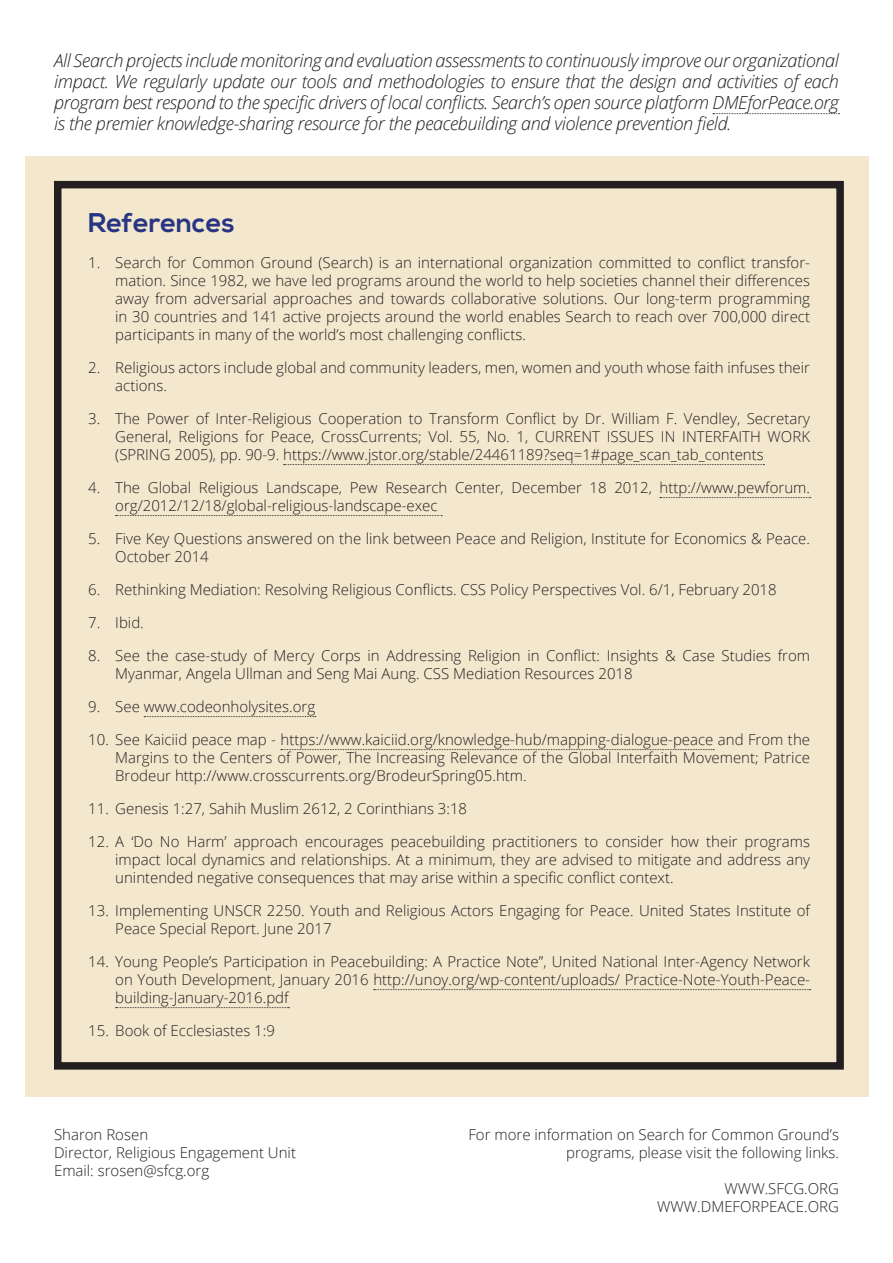
<style>
.page{position:relative;width:893px;height:1263px;background:#fff}
.page>*{position:absolute;margin:0;border:0;box-sizing:border-box;transform-origin:0 0}
.Heading_3a{font:700 27px "Nexa";color:#283583}
.t1{font:italic 300 18px/21px "Open Sans";letter-spacing:-.02em;color:#231f20;text-align:justify}
.References{font:300 15px/18px "Open Sans";color:#231f20}
</style>
<div class="page">
<div style="left:25px;top:156px;width:843px;height:940px;background:#f3e8ce"></div>
<div style="left:54px;top:181px;width:790px;height:888px;border:8px solid #231f20"></div>
<svg style="left:284px;top:464px;width:480px;height:1px"></svg>
<svg style="left:660px;top:497px;width:151px;height:1px"></svg>
<svg style="left:116px;top:515px;width:326px;height:1px"></svg>
<svg style="left:144px;top:716px;width:172px;height:1px"></svg>
<svg style="left:281px;top:749px;width:433px;height:1px"></svg>
<svg style="left:374px;top:989px;width:437px;height:1px"></svg>
<svg style="left:116px;top:1007px;width:173px;height:1px"></svg>
<svg style="left:713px;top:113px;width:127px;height:1px"></svg>
<p class="t1" style="left:54px;top:50px;width:786px">All Search projects include monitoring and evaluation assessments to continuously improve our organizational impact. We regularly update our tools and methodologies to ensure that the design and activities of each program best respond to the specific drivers of local conflicts. Search’s open source platform DMEforPeace.org is the premier knowledge-sharing resource for the peacebuilding and violence prevention field.</p>
<p class="Heading_3a" style="left:88px;top:207px;width:148px">References</p>
<p class="References" style="left:115px;top:253px;width:696px;text-align:justify;text-indent:-27px">1. Search for Common Ground (Search) is an international organization committed to conflict transfor&shy;mation. Since 1982, we have led programs around the world to help societies channel their differences away from adversarial approaches and towards collaborative solutions. Our long-term programming in 30 countries and 141 active projects around the world enables Search to reach over 700,000 direct participants in many of the world’s most challenging conflicts.</p>
<p class="References" style="left:115px;top:358px;width:696px;text-indent:-27px">2. Religious actors include global and community leaders, men, women and youth whose faith infuses their actions.</p>
<p class="References" style="left:115px;top:409px;width:696px;text-align:justify;text-indent:-27px">3. The Power of Inter-Religious Cooperation to Transform Conflict by Dr. William F. Vendley, Secretary General, Religions for Peace, CrossCurrents; Vol. 55, No. 1, CURRENT ISSUES IN INTERFAITH WORK (SPRING 2005), pp. 90-9. https://www.jstor.org/stable/24461189?seq=1#page_scan_tab_contents</p>
<p class="References" style="left:115px;top:478px;width:696px;text-indent:-27px">4. The Global Religious Landscape, Pew Research Center, December 18 2012, http://www.pewforum. org/2012/12/18/global-religious-landscape-exec</p>
<p class="References" style="left:115px;top:529px;width:696px;text-indent:-27px">5. Five Key Questions answered on the link between Peace and Religion, Institute for Economics &amp; Peace.<br>October 2014</p>
<p class="References" style="left:88px;top:580px;width:690px">6. Rethinking Mediation: Resolving Religious Conflicts. CSS Policy Perspectives Vol. 6/1, February 2018</p>
<p class="References" style="left:88px;top:613px;width:57px">7. Ibid.</p>
<p class="References" style="left:115px;top:646px;width:696px;text-indent:-27px">8. See the case-study of Mercy Corps in Addressing Religion in Conflict: Insights &amp; Case Studies from<br>Myanmar, Angela Ullman and Seng Mai Aung. CSS Mediation Resources 2018</p>
<p class="References" style="left:88px;top:697px;width:228px">9. See www.codeonholysites.org</p>
<p class="References" style="left:115px;top:730px;width:696px;text-align:justify;text-indent:-27px">10. See Kaiciid peace map - https://www.kaiciid.org/knowledge-hub/mapping-dialogue-peace and From the Margins to the Centers of Power, The Increasing Relevance of the Global Interfaith Movement; Patrice Brodeur http://www.crosscurrents.org/BrodeurSpring05.htm.</p>
<p class="References" style="left:88px;top:799px;width:380px">11. Genesis 1:27, Sahih Muslim 2612, 2 Corinthians 3:18</p>
<p class="References" style="left:115px;top:832px;width:696px;text-align:justify;text-indent:-27px">12. A ‘Do No Harm’ approach encourages peacebuilding practitioners to consider how their programs impact local dynamics and relationships. At a minimum, they are advised to mitigate and address any unintended negative consequences that may arise within a specific conflict context.</p>
<p class="References" style="left:115px;top:901px;width:696px;text-indent:-27px">13. Implementing UNSCR 2250. Youth and Religious Actors Engaging for Peace. United States Institute of<br>Peace Special Report. June 2017</p>
<p class="References" style="left:115px;top:952px;width:696px;text-align:justify;text-indent:-27px">14. Young People’s Participation in Peacebuilding: A Practice Note”, United National Inter-Agency Network on Youth Development, January 2016 http://unoy.org/wp-content/uploads/ Practice-Note-Youth-Peace&shy;building-January-2016.pdf</p>
<p class="References" style="left:88px;top:1021px;width:188px">15. Book of Ecclesiastes 1:9</p>
<p class="References" style="left:54px;top:1125px;width:243px">Sharon Rosen<br>Director, Religious Engagement Unit<br>Email: srosen@sfcg.org</p>
<p class="References" style="left:468px;top:1125px;width:372px;text-align:right">For more information on Search for Common Ground’s programs, please visit the following links.</p>
<p class="References" style="left:657px;top:1179px;width:183px;text-align:right">WWW.SFCG.ORG<br>WWW.DMEFORPEACE.ORG</p>
</div>
